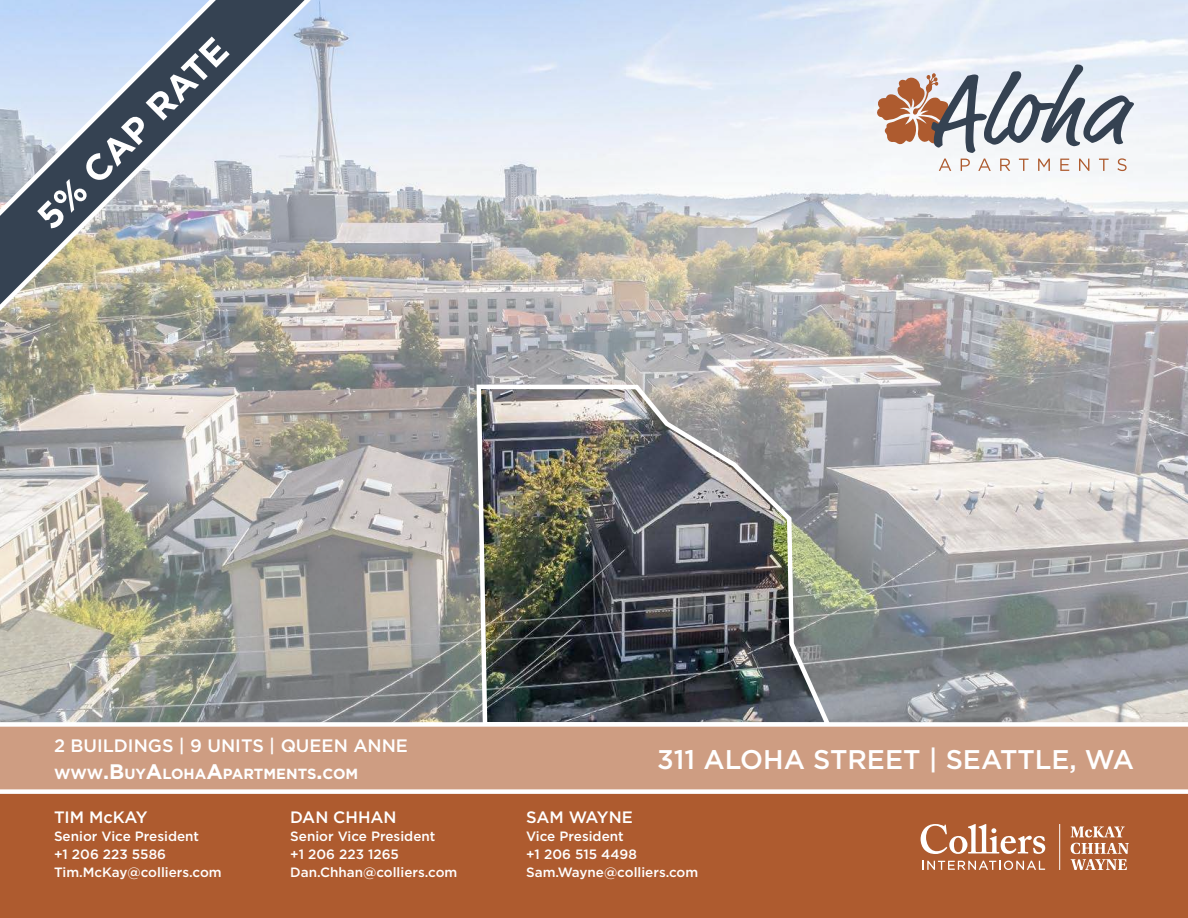
<style>
.page{position:relative;width:1188px;height:918px;background:#fff}
.page>*{position:absolute;margin:0;border:0;box-sizing:border-box;transform-origin:0 0}
.t1{font:700 36px "Gotham";color:#fff}
.t2{font:500 27px "Gotham";color:#fff}
.t3{font:500 18px "Gotham";color:#fff}
.Body{font:500 16.5px "Gotham";color:#fff}
.t4{font:700 14.7px "Gotham";color:#fff}
.Body-2{font:500 13.5px/18px "Gotham";color:#fff}
.s1{font-size:21px}
</style>
<div class="page">
<img style="left:0;top:0;width:1188px;height:722px">
<div style="left:0;top:792px;width:1188px;height:126px;background:#ae5b2f"></div>
<svg style="left:877px;top:64px;width:257px;height:107px"></svg>
<svg style="left:921px;top:824px;width:124px;height:30px"></svg>
<svg style="left:922px;top:861px;width:123px;height:9px"></svg>
<svg style="left:1071px;top:826px;width:58px;height:44px"></svg>
<hr style="left:1059px;top:824px;width:1px;height:46px;background:#fff">
<svg style="left:0;top:722px;width:1188px;height:72px;background:#d3a991"></svg>
<svg style="left:0;top:0;width:325px;height:326px;background:#a4acb3"></svg>
<p class="t1" style="left:28px;top:208px;width:254px;rotate:-45deg">5% CAP RATE</p>
<p class="t3" style="left:54px;top:734px;width:356px">2 BUILDINGS | 9 UNITS | QUEEN ANNE</p>
<p class="t4" style="left:54px;top:765px;width:306px">WWW<span class="s1">.B</span>UY<span class="s1">A</span>LOHA<span class="s1">A</span>PARTMENTS<span class="s1">.</span>COM</p>
<p class="Body" style="left:54px;top:806px;width:95px">TIM McKAY</p>
<p class="Body-2" style="left:54px;top:827px;width:147px">Senior Vice President</p>
<p class="Body-2" style="left:54px;top:845px;width:169px">+1 206 223 5586<br>Tim.McKay@colliers.com</p>
<p class="Body" style="left:290px;top:806px;width:108px">DAN CHHAN</p>
<p class="Body-2" style="left:290px;top:827px;width:147px">Senior Vice President</p>
<p class="Body-2" style="left:290px;top:845px;width:169px">+1 206 223 1265<br>Dan.Chhan@colliers.com</p>
<p class="t2" style="left:657px;top:742px;width:478px">311 ALOHA STREET | SEATTLE, WA</p>
<p class="Body" style="left:526px;top:806px;width:108px">SAM WAYNE</p>
<p class="Body-2" style="left:526px;top:827px;width:99px">Vice President</p>
<p class="Body-2" style="left:526px;top:845px;width:174px">+1 206 515 4498<br>Sam.Wayne@colliers.com</p>
</div>
